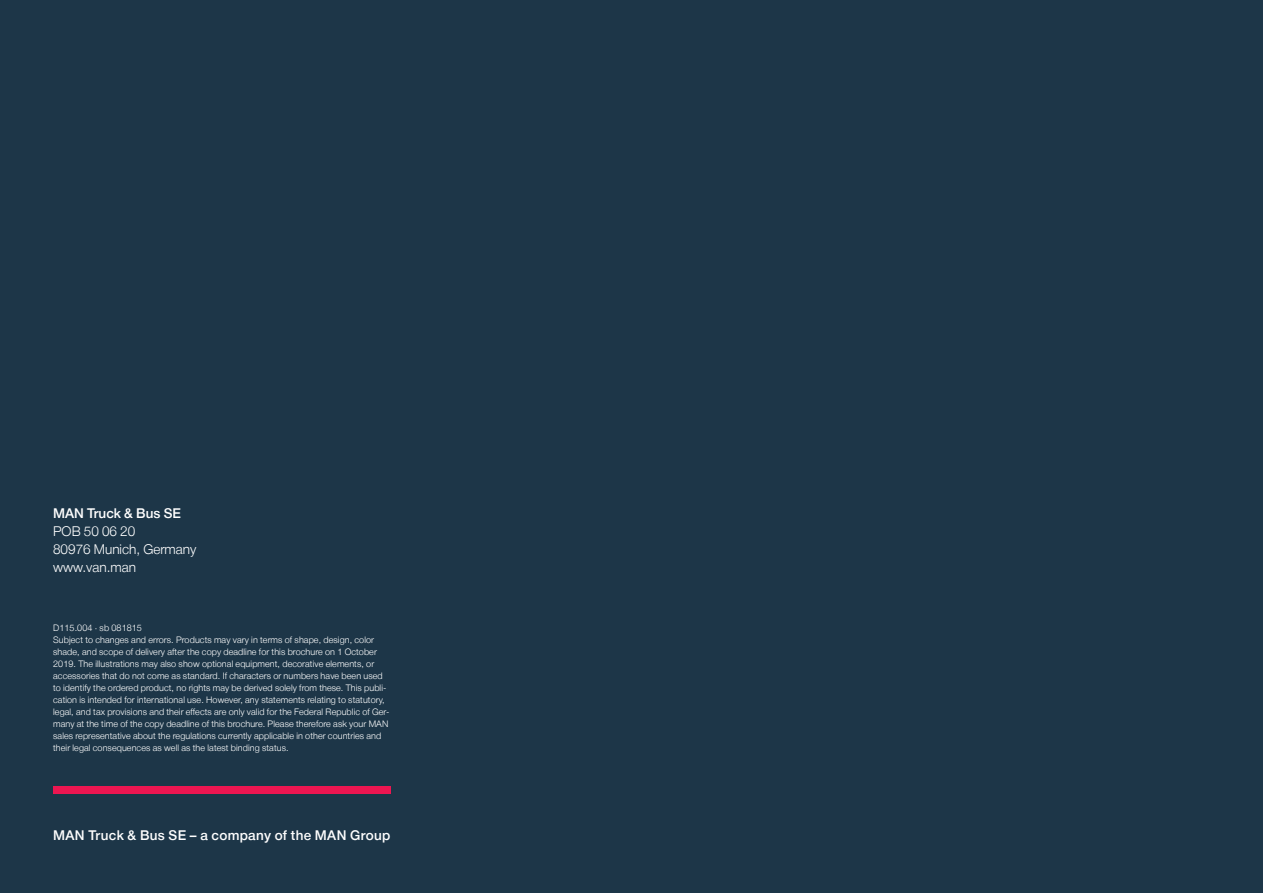
<style>
.page{position:relative;width:1263px;height:893px;background:#1d3648}
.page>*{position:absolute;margin:0;border:0;box-sizing:border-box;transform-origin:0 0}
.t1{font:300 13.5px/18px "MAN Global";color:#fff}
.t2{font:500 13.5px "MAN Global";letter-spacing:.02em;color:#fff}
.t3{font:500 13.5px "MAN Global";color:#fff}
.t4{font:300 9px/12px "MAN Global";letter-spacing:.01em;color:#fff}
</style>
<div class="page">
<div style="left:53px;top:786px;width:338px;height:8px;background:#ed1651"></div>
<h1 class="t3" style="left:53px;top:505px;width:129px">MAN Truck &amp; Bus SE</h1>
<h1 class="t1" style="left:53px;top:522px;width:145px">POB 50 06 20<br>80976 Munich, Germany www.van.man</h1>
<p class="t4" style="left:53px;top:622px;width:338px">D115.004 · sb 081815<br>Subject to changes and errors. Products may vary in terms of shape, design, color shade, and scope of delivery after the copy deadline for this brochure on 1 October 2019. The illustrations may also show optional equipment, decorative elements, or accessories that do not come as standard. If characters or numbers have been used to identify the ordered product, no rights may be derived solely from these. This publi&shy;cation is intended for international use. However, any statements relating to statutory, legal, and tax provisions and their effects are only valid for the Federal Republic of Ger&shy;many at the time of the copy deadline of this brochure. Please therefore ask your MAN sales representative about the regulations currently applicable in other countries and their legal consequences as well as the latest binding status.</p>
<h1 class="t2" style="left:53px;top:827px;width:339px">MAN Truck &amp; Bus SE – a company of the MAN Group</h1>
</div>
